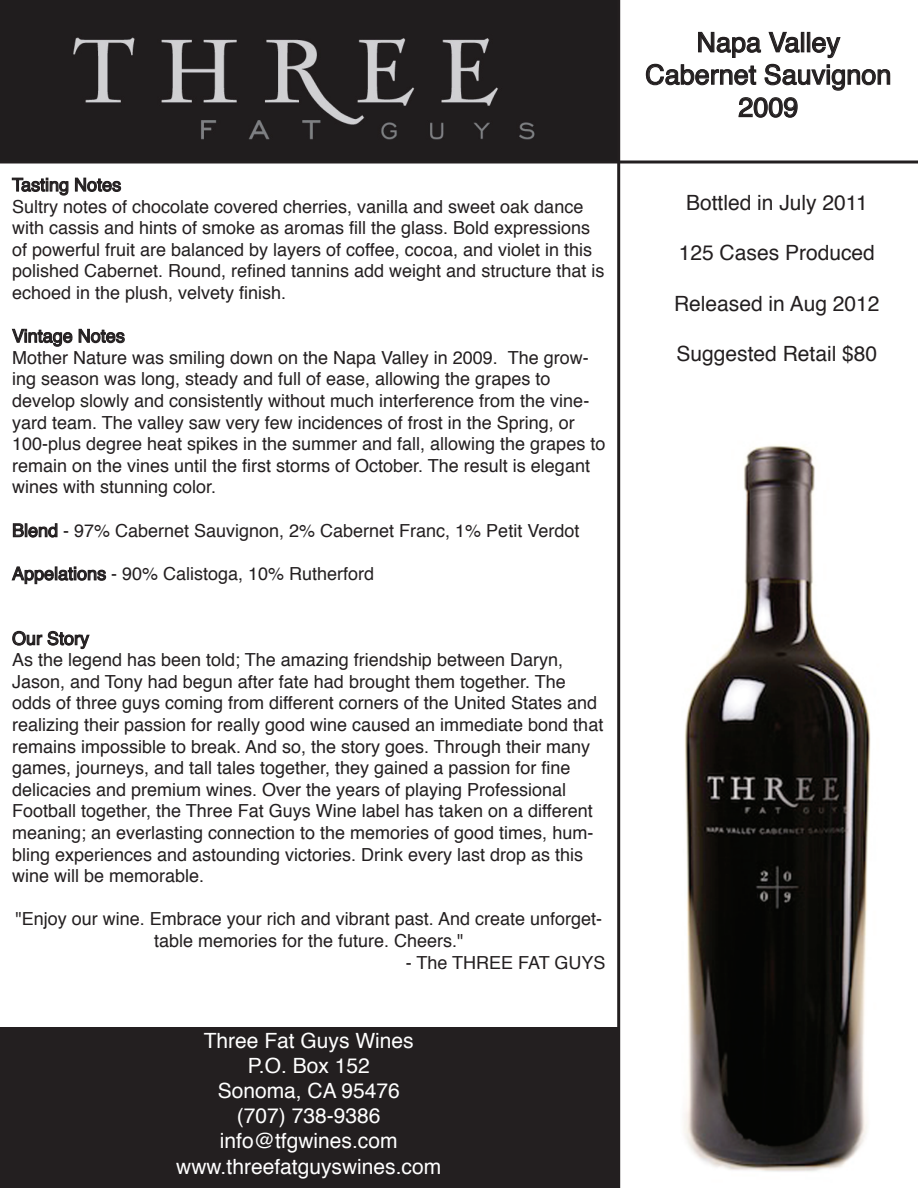
<style>
.page{position:relative;width:918px;height:1188px;background:#fff}
.page>*{position:absolute;margin:0;border:0;box-sizing:border-box;transform-origin:0 0}
.t1{font:27px/32.4px "Helvetica";color:#231f20;text-align:center}
.t2{font:21px/25.2px "Helvetica";color:#fff;text-align:center}
.t3{font:21px "Helvetica";color:#231f20}
.t4{font:18px/21.6px "Helvetica";color:#231f20}
</style>
<div class="page">
<img style="left:684px;top:445px;width:187px;height:727px">
<img style="left:0;top:0;width:617px;height:160px">
<hr style="left:617px;top:0;width:3px;height:1188px;background:#231f20">
<svg style="left:0;top:160px;width:918px;height:4px;background:#464344"></svg>
<svg style="left:645px;top:31px;width:246px;height:60px"></svg>
<svg style="left:738px;top:97px;width:60px;height:21px"></svg>
<svg style="left:11px;top:177px;width:111px;height:19px"></svg>
<svg style="left:11px;top:328px;width:114px;height:19px"></svg>
<svg style="left:12px;top:523px;width:46px;height:15px"></svg>
<svg style="left:11px;top:566px;width:96px;height:19px"></svg>
<svg style="left:12px;top:630px;width:78px;height:20px"></svg>
<div style="left:0;top:1027px;width:619px;height:161px;background:#231f20"></div>
<p class="t4" style="left:12px;top:175px;width:594px">Tasting Notes<br>Sultry notes of chocolate covered cherries, vanilla and sweet oak dance with cassis and hints of smoke as aromas fill the glass. Bold expressions of powerful fruit are balanced by layers of coffee, cocoa, and violet in this polished Cabernet. Round, refined tannins add weight and structure that is echoed in the plush, velvety finish.</p>
<p class="t4" style="left:12px;top:326px;width:595px">Vintage Notes<br>Mother Nature was smiling down on the Napa Valley in 2009. The grow&shy;ing season was long, steady and full of ease, allowing the grapes to develop slowly and consistently without much interference from the vine&shy;yard team. The valley saw very few incidences of frost in the Spring, or 100-plus degree heat spikes in the summer and fall, allowing the grapes to remain on the vines until the first storms of October. The result is elegant wines with stunning color.</p>
<p class="t4" style="left:12px;top:520px;width:569px">Blend - 97% Cabernet Sauvignon, 2% Cabernet Franc, 1% Petit Verdot</p>
<p class="t4" style="left:12px;top:563px;width:364px">Appelations - 90% Calistoga, 10% Rutherford</p>
<p class="t4" style="left:12px;top:628px;width:593px">Our Story<br>As the legend has been told; The amazing friendship between Daryn, Jason, and Tony had begun after fate had brought them together. The odds of three guys coming from different corners of the United States and realizing their passion for really good wine caused an immediate bond that remains impossible to break. And so, the story goes. Through their many games, journeys, and tall tales together, they gained a passion for fine delicacies and premium wines. Over the years of playing Professional Football together, the Three Fat Guys Wine label has taken on a different meaning; an everlasting connection to the memories of good times, hum&shy;bling experiences and astounding victories. Drink every last drop as this wine will be memorable.</p>
<p class="t4" style="left:15px;top:909px;width:588px;text-align:center">"Enjoy our wine. Embrace your rich and vibrant past. And create unforget&shy;table memories for the future. Cheers."</p>
<p class="t4" style="left:406px;top:952px;width:201px">- The THREE FAT GUYS</p>
<p class="t2" style="left:176px;top:1028px;width:266px">Three Fat Guys Wines<br>P.O. Box 152<br>Sonoma, CA 95476<br>(707) 738-9386 info@tfgwines.com www.threefatguyswines.com</p>
<h1 class="t1" style="left:645px;top:27px;width:248px">Napa Valley<br>Cabernet Sauvignon<br>2009</h1>
<p class="t3" style="left:686px;top:186px;width:183px">Bottled in July 2011</p>
<p class="t3" style="left:679px;top:237px;width:198px">125 Cases Produced</p>
<p class="t3" style="left:674px;top:287px;width:207px">Released in Aug 2012</p>
<p class="t3" style="left:676px;top:337px;width:202px">Suggested Retail $80</p>
</div>
